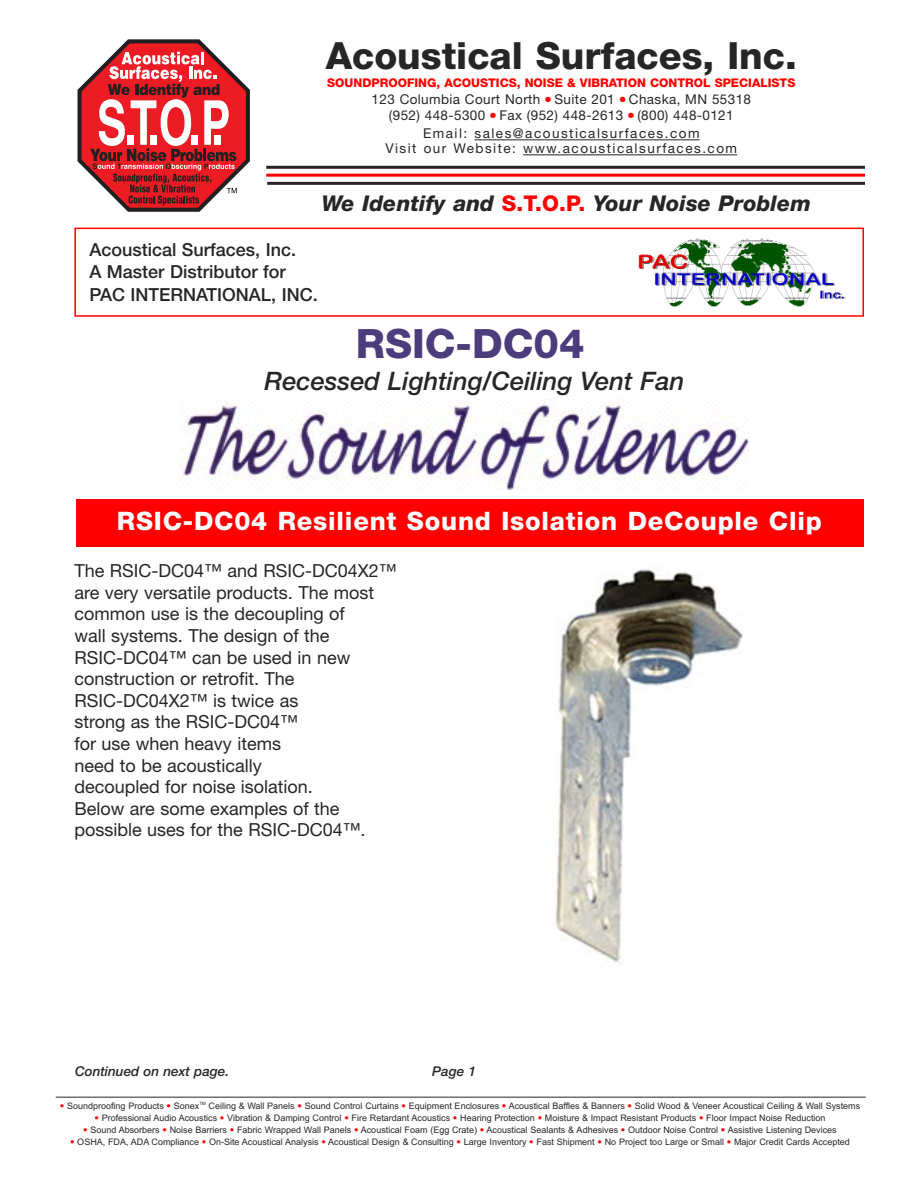
<style>
.page{position:relative;width:918px;height:1188px;background:#fff}
.page>*{position:absolute;margin:0;border:0;box-sizing:border-box;transform-origin:0 0}
.t1{font:800 40.5px "Helvetica Neue";color:#4d3c7b}
.t2{font:800 37.5px "Helvetica Neue";color:#272627}
.t3{font:800 25.5px "Helvetica Neue";letter-spacing:.03em;color:#fff}
.t4{font:italic 500 25.5px "Helvetica Neue";color:#272627}
.t5{font:italic 800 21.75px "Helvetica Neue";letter-spacing:.005em;color:#272627}
.t6{font:18px/21.6px "Helvetica Neue";color:#272627}
.t7{font:500 18px/22.5px "Helvetica Neue";color:#272627}
.t8{font:13.5px/16.5px "Helvetica Neue";letter-spacing:.03em;color:#272627;text-align:center}
.t9{font:13.5px/15px "Helvetica Neue";letter-spacing:.1em;color:#272627;text-align:center}
.t10{font:italic 500 13.5px "Helvetica Neue";color:#272627}
.t11{font:800 12px "Helvetica Neue";color:#ff0001}
.t12{font:9px "Arial";color:#272627}
.s1{font-style:normal;color:#ff0001}
.s2{font-family:"Helvetica Neue";font-weight:500;color:#ff0001}
</style>
<div class="page">
<hr style="left:266px;top:174px;width:599px;height:3px;background:#ff0001">
<hr style="left:266px;top:166px;width:599px;height:3px;background:#272627">
<hr style="left:267px;top:182px;width:598px;height:3px;background:#272627">
<hr style="left:474px;top:139px;width:226px;height:1px;background:#272627">
<hr style="left:523px;top:154px;width:214px;height:1px;background:#272627">
<svg style="left:78px;top:39px;width:172px;height:173px"></svg>
<hr style="left:56px;top:1097px;width:810px;height:1px;background:#272627">
<img style="left:180px;top:399px;width:569px;height:90px">
<div style="left:76px;top:499px;width:788px;height:47px;background:#ff0001"></div>
<img style="left:638px;top:238px;width:208px;height:69px">
<div style="left:74px;top:228px;width:790px;height:89px;border:2px solid #ff0001"></div>
<img style="left:555px;top:569px;width:188px;height:394px">
<h2 class="t2" style="left:326px;top:43px;width:473px">Acoustical Surfaces, Inc.</h2>
<h3 class="t11" style="left:327px;top:79px;width:470px">SOUNDPROOFING, ACOUSTICS, NOISE &amp; VIBRATION CONTROL SPECIALISTS</h3>
<h3 class="t8" style="left:372px;top:92px;width:381px">123 Columbia Court North <sup>●</sup> Suite 201 <sup>●</sup> Chaska, MN 55318 (952) 448-5300 <sup>●</sup> Fax (952) 448-2613 <sup>●</sup> (800) 448-0121</h3>
<h3 class="t9" style="left:386px;top:128px;width:353px">Email: sales@acousticalsurfaces.com<br>Visit our Website: www.acousticalsurfaces.com</h3>
<h3 class="t5" style="left:322px;top:196px;width:491px">We Identify and <span class="s1">S.T.O.P.</span> Your Noise Problem</h3>
<h3 class="t7" style="left:89px;top:240px;width:230px">Acoustical Surfaces, Inc.<br>A Master Distributor for<br>PAC INTERNATIONAL, INC.</h3>
<h1 class="t1" style="left:356px;top:329px;width:230px">RSIC-DC04</h1>
<h3 class="t4" style="left:264px;top:372px;width:421px">Recessed Lighting/Ceiling Vent Fan</h3>
<h3 class="t3" style="left:117px;top:512px;width:707px">RSIC-DC04 Resilient Sound Isolation DeCouple Clip</h3>
<p class="t6" style="left:74px;top:562px;width:324px">The RSIC-DC04™ and RSIC-DC04X2™ are very versatile products. The most common use is the decoupling of<br>wall systems. The design of the<br>RSIC-DC04™ can be used in new construction or retrofit. The<br>RSIC-DC04X2™ is twice as<br>strong as the RSIC-DC04™<br>for use when heavy items<br>need to be acoustically<br>decoupled for noise isolation.<br>Below are some examples of the possible uses for the RSIC-DC04™.</p>
<h3 class="t10" style="left:75px;top:1066px;width:156px">Continued on next page.</h3>
<h3 class="t10" style="left:432px;top:1066px;width:45px">Page 1</h3>
<p class="t12" style="left:60px;top:1102px;width:802px"><span class="s2">•</span> Soundproofing Products <span class="s2">•</span> Sonex<sup>TM</sup> Ceiling &amp; Wall Panels <span class="s2">•</span> Sound Control Curtains <span class="s2">•</span> Equipment Enclosures <span class="s2">•</span> Acoustical Baffles &amp; Banners <span class="s2">•</span> Solid Wood &amp; Veneer Acoustical Ceiling &amp; Wall Systems</p>
<p class="t12" style="left:94px;top:1114px;width:733px"><span class="s2">•</span> Professional Audio Acoustics <span class="s2">•</span> Vibration &amp; Damping Control <span class="s2">•</span> Fire Retardant Acoustics <span class="s2">•</span> Hearing Protection <span class="s2">•</span> Moisture &amp; Impact Resistant Products <span class="s2">•</span> Floor Impact Noise Reduction</p>
<p class="t12" style="left:83px;top:1126px;width:755px"><span class="s2">•</span> Sound Absorbers <span class="s2">•</span> Noise Barriers <span class="s2">•</span> Fabric Wrapped Wall Panels <span class="s2">•</span> Acoustical Foam (Egg Crate) <span class="s2">•</span> Acoustical Sealants &amp; Adhesives <span class="s2">•</span> Outdoor Noise Control <span class="s2">•</span> Assistive Listening Devices</p>
<p class="t12" style="left:70px;top:1138px;width:781px"><span class="s2">•</span> OSHA, FDA, ADA Compliance <span class="s2">•</span> On-Site Acoustical Analysis <span class="s2">•</span> Acoustical Design &amp; Consulting <span class="s2">•</span> Large Inventory <span class="s2">•</span> Fast Shipment <span class="s2">•</span> No Project too Large or Small <span class="s2">•</span> Major Credit Cards Accepted</p>
</div>
